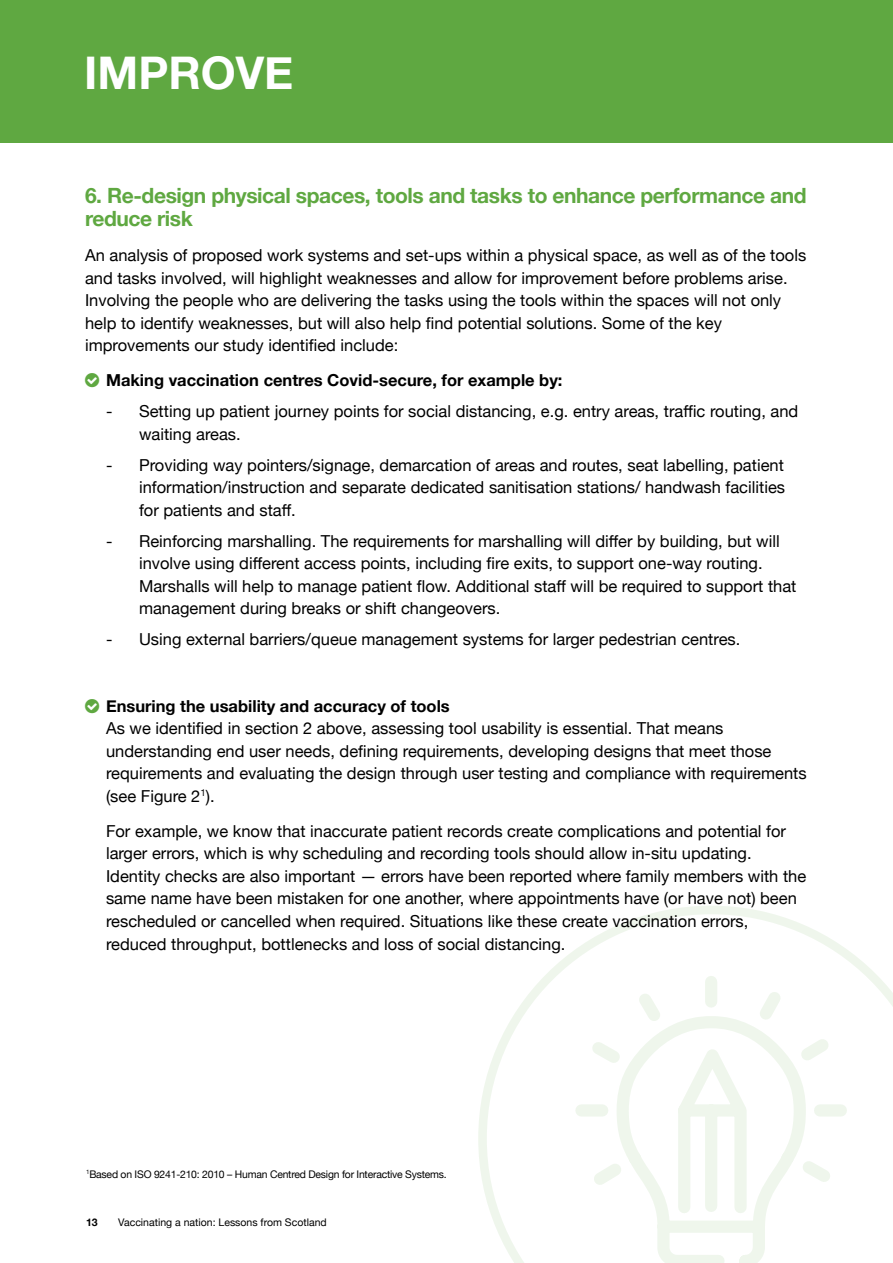
<style>
.page{position:relative;width:893px;height:1263px;background:#fff}
.page>*{position:absolute;margin:0;border:0;box-sizing:border-box;transform-origin:0 0}
.t1{font:700 45px "Helvetica Neue";color:#fff}
.t2{font:700 21px/22.5px "Helvetica Neue";letter-spacing:-.02em;color:#5fa841}
.t3{font:16.5px/22.5px "Helvetica Neue";color:#000}
.t4{font:700 16.5px "Helvetica Neue";color:#000}
.t5{font:10.5px "Helvetica Neue";letter-spacing:-.02em;color:#000}
.t6{font:10.5px "Helvetica Neue";color:#000}
.t7{font:700 10.5px "Helvetica Neue";color:#000}
</style>
<div class="page">
<svg style="left:478px;top:906px;width:415px;height:357px"></svg>
<div style="left:0;top:0;width:893px;height:142px;background:#5fa841"></div>
<h1 class="t1" style="left:84px;top:38px;width:211px">IMPROVE</h1>
<p class="t2" style="left:85px;top:185px;width:723px">6. Re-design physical spaces, tools and tasks to enhance performance and reduce risk</p>
<p class="t3" style="left:85px;top:245px;width:723px">An analysis of proposed work systems and set-ups within a physical space, as well as of the tools and tasks involved, will highlight weaknesses and allow for improvement before problems arise.<br>Involving the people who are delivering the tasks using the tools within the spaces will not only help to identify weaknesses, but will also help find potential solutions. Some of the key improvements our study identified include:</p>
<p class="t4" style="left:106px;top:368px;width:458px">Making vaccination centres Covid-secure, for example by:</p>
<p class="t3" style="left:139px;top:401px;width:661px;text-indent:-33px">- Setting up patient journey points for social distancing, e.g. entry areas, traffic routing, and waiting areas.</p>
<p class="t3" style="left:139px;top:455px;width:648px;text-align:justify;text-indent:-33px">- Providing way pointers/signage, demarcation of areas and routes, seat labelling, patient information/instruction and separate dedicated sanitisation stations/ handwash facilities for patients and staff.</p>
<p class="t3" style="left:139px;top:531px;width:659px;text-indent:-33px">- Reinforcing marshalling. The requirements for marshalling will differ by building, but will involve using different access points, including fire exits, to support one-way routing.<br>Marshalls will help to manage patient flow. Additional staff will be required to support that management during breaks or shift changeovers.</p>
<p class="t3" style="left:106px;top:629px;width:636px">- Using external barriers/queue management systems for larger pedestrian centres.</p>
<p class="t4" style="left:106px;top:693px;width:345px">Ensuring the usability and accuracy of tools</p>
<p class="t3" style="left:106px;top:718px;width:702px">As we identified in section 2 above, assessing tool usability is essential. That means understanding end user needs, defining requirements, developing designs that meet those requirements and evaluating the design through user testing and compliance with requirements (see Figure 2<sup>1</sup>).</p>
<p class="t3" style="left:106px;top:821px;width:702px">For example, we know that inaccurate patient records create complications and potential for larger errors, which is why scheduling and recording tools should allow in-situ updating.<br>Identity checks are also important — errors have been reported where family members with the same name have been mistaken for one another, where appointments have (or have not) been rescheduled or cancelled when required. Situations like these create vaccination errors, reduced throughput, bottlenecks and loss of social distancing.</p>
<p class="t5" style="left:86px;top:1166px;width:362px"><sup>1</sup>Based on ISO 9241-210: 2010 – Human Centred Design for Interactive Systems.</p>
<p class="t7" style="left:86px;top:1214px;width:13px">13</p>
<p class="t6" style="left:118px;top:1215px;width:210px">Vaccinating a nation: Lessons from Scotland</p>
</div>
